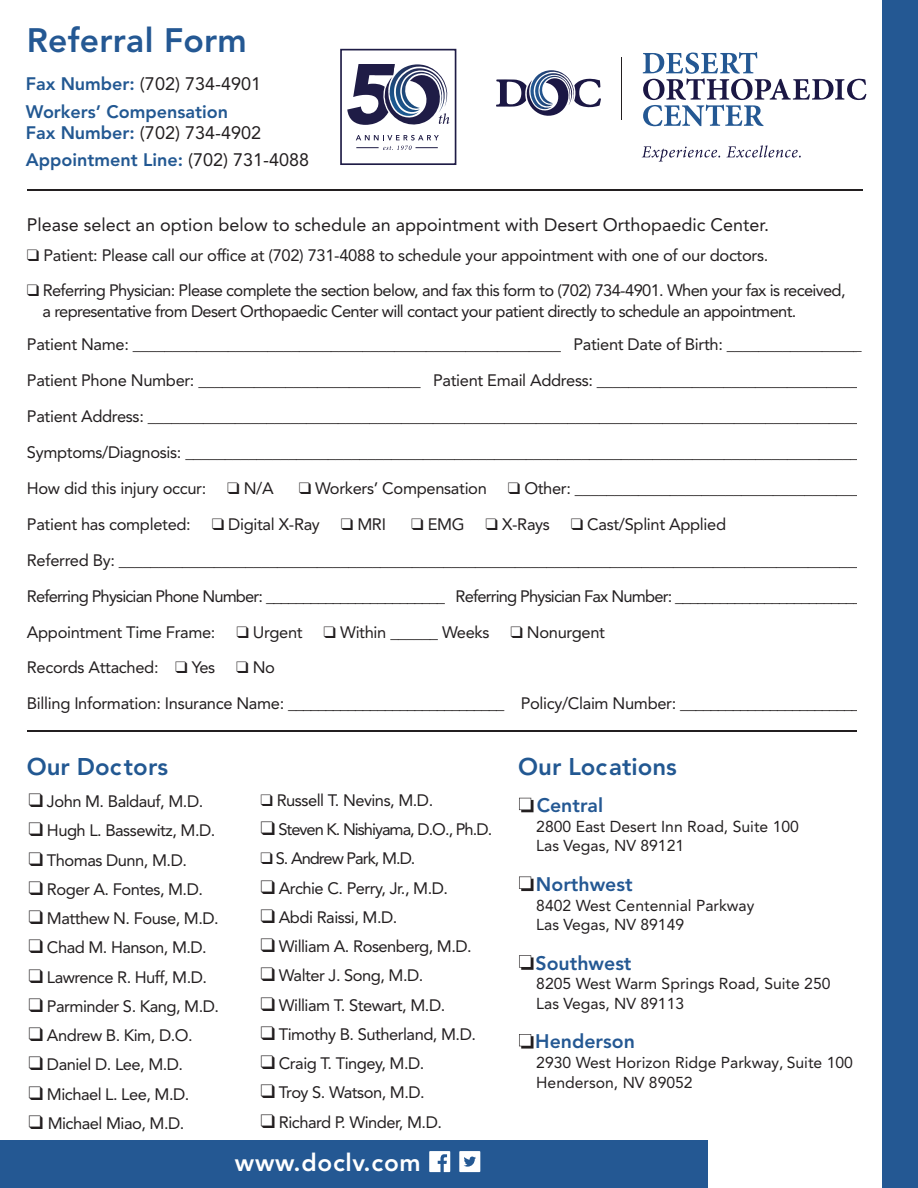
<style>
.page{position:relative;width:918px;height:1188px;background:#fff}
.page>*{position:absolute;margin:0;border:0;box-sizing:border-box;transform-origin:0 0}
.t1{font:800 33.6px "Avenir LT Std";letter-spacing:.01em;color:#245893}
.t2{font:800 24.3px "Avenir LT Std";letter-spacing:.03em;color:#fff}
.t3{font:800 24px "Avenir LT Std";color:#225892}
.t4{font:800 19.5px "Avenir LT Std";color:#245893}
.t5{font:18px "Avenir LT Std";color:#231f20}
.t6{font:800 18px/21px "Avenir LT Std";color:#225892}
.t7{font:16.5px/21px "Avenir LT Std";letter-spacing:-.03em;color:#231f20}
.t8{font:16.5px "Avenir LT Std";letter-spacing:-.05em;color:#231f20}
.t9{font:16.5px "Avenir LT Std";letter-spacing:-.06em;color:#231f20}
.t10{font:15.75px/19.5px "Avenir LT Std";color:#231f20}
.s1{font-weight:800;color:#225892}
.s2{font-weight:400;color:#231f20}
</style>
<div class="page">
<svg style="left:519px;top:798px;width:15px;height:14px"></svg>
<svg style="left:519px;top:877px;width:15px;height:14px"></svg>
<svg style="left:519px;top:955px;width:15px;height:15px"></svg>
<svg style="left:519px;top:1034px;width:15px;height:15px"></svg>
<hr style="left:27px;top:731px;width:835px;height:1px;background:#231f20">
<hr style="left:27px;top:189px;width:835px;height:2px;background:#231f20">
<div style="left:857px;top:352px;width:20px;height:423px;background:#fff"></div>
<div style="left:0;top:1141px;width:707px;height:47px;background:#245893"></div>
<div style="left:882px;top:0;width:36px;height:1188px;background:#245893"></div>
<svg style="left:429px;top:1151px;width:21px;height:21px"></svg>
<svg style="left:459px;top:1151px;width:21px;height:21px"></svg>
<svg style="left:496px;top:70px;width:105px;height:46px"></svg>
<svg style="left:643px;top:52px;width:223px;height:74px"></svg>
<hr style="left:621px;top:57px;width:1px;height:63px;background:#231f20">
<svg style="left:642px;top:146px;width:78px;height:16px"></svg>
<svg style="left:726px;top:145px;width:75px;height:13px"></svg>
<div style="left:340px;top:49px;width:116px;height:116px;border:2px solid #1f1c46"></div>
<svg style="left:347px;top:64px;width:102px;height:61px"></svg>
<svg style="left:356px;top:135px;width:83px;height:15px"></svg>
<p class="t1" style="left:27px;top:21px;width:221px">Referral Form</p>
<p class="t5" style="left:26px;top:73px;width:237px"><span class="s1">Fax Number:</span> (702) 734-4901</p>
<p class="t6" style="left:26px;top:101px;width:237px">Workers’ Compensation<br>Fax Number: <span class="s2">(702) 734-4902</span></p>
<p class="t6" style="left:26px;top:149px;width:285px">Appointment Line: <span class="s2">(702) 731-4088</span></p>
<p class="t5" style="left:27px;top:214px;width:744px">Please select an option below to schedule an appointment with Desert Orthopaedic Center.</p>
<p class="t7" style="left:27px;top:245px;width:743px">❑ Patient: Please call our office at (702) 731-4088 to schedule your appointment with one of our doctors.</p>
<p class="t7" style="left:43px;top:280px;width:805px;text-indent:-16px">❑ Referring Physician: Please complete the section below, and fax this form to (702) 734-4901. When your fax is received, a representative from Desert Orthopaedic Center will contact your patient directly to schedule an appointment.</p>
<p class="t7" style="left:27px;top:334px;width:836px">Patient Name: ______________________________________________________ Patient Date of Birth: _________________</p>
<p class="t7" style="left:27px;top:370px;width:841px">Patient Phone Number: ____________________________ Patient Email Address: __________________________________</p>
<p class="t7" style="left:27px;top:406px;width:843px">Patient Address: ___________________________________________________________________________________________</p>
<p class="t7" style="left:27px;top:442px;width:841px">Symptoms/Diagnosis: ______________________________________________________________________________________</p>
<p class="t7" style="left:27px;top:478px;width:181px">How did this injury occur:</p>
<p class="t7" style="left:227px;top:478px;width:48px">❑ N/A</p>
<p class="t7" style="left:299px;top:478px;width:190px">❑ Workers’ Compensation</p>
<p class="t7" style="left:508px;top:478px;width:362px">❑ Other: _____________________________________</p>
<p class="t7" style="left:27px;top:514px;width:165px">Patient has completed:</p>
<p class="t7" style="left:212px;top:514px;width:110px">❑ Digital X-Ray</p>
<p class="t7" style="left:341px;top:514px;width:47px">❑ MRI</p>
<p class="t7" style="left:411px;top:514px;width:55px">❑ EMG</p>
<p class="t7" style="left:486px;top:514px;width:66px">❑ X-Rays</p>
<p class="t7" style="left:571px;top:514px;width:157px">❑ Cast/Splint Applied</p>
<p class="t7" style="left:27px;top:550px;width:838px">Referred By: ______________________________________________________________________________________________</p>
<p class="t8" style="left:27px;top:586px;width:836px">Referring Physician Phone Number: ________________________ Referring Physician Fax Number: _________________________</p>
<p class="t7" style="left:27px;top:621px;width:190px">Appointment Time Frame:</p>
<p class="t7" style="left:237px;top:621px;width:68px">❑ Urgent</p>
<p class="t7" style="left:324px;top:621px;width:167px">❑ Within ______ Weeks</p>
<p class="t7" style="left:511px;top:621px;width:96px">❑ Nonurgent</p>
<p class="t7" style="left:27px;top:657px;width:190px">Records Attached: ❑ Yes</p>
<p class="t7" style="left:236px;top:657px;width:40px">❑ No</p>
<p class="t7" style="left:27px;top:693px;width:842px">Billing Information: Insurance Name: _____________________________ Policy/Claim Number: _________________________</p>
<h3 class="t3" style="left:27px;top:752px;width:143px">Our Doctors</h3>
<h3 class="t3" style="left:518px;top:752px;width:160px">Our Locations</h3>
<p class="t7" style="left:29px;top:791px;width:176px">❑ John M. Baldauf, M.D.</p>
<p class="t7" style="left:29px;top:820px;width:188px">❑ Hugh L. Bassewitz, M.D.</p>
<p class="t7" style="left:29px;top:850px;width:160px">❑ Thomas Dunn, M.D.</p>
<p class="t7" style="left:29px;top:879px;width:176px">❑ Roger A. Fontes, M.D.</p>
<p class="t7" style="left:29px;top:908px;width:192px">❑ Matthew N. Fouse, M.D.</p>
<p class="t7" style="left:29px;top:937px;width:180px">❑ Chad M. Hanson, M.D.</p>
<p class="t7" style="left:29px;top:967px;width:180px">❑ Lawrence R. Huff, M.D.</p>
<p class="t7" style="left:29px;top:996px;width:192px">❑ Parminder S. Kang, M.D.</p>
<p class="t7" style="left:29px;top:1025px;width:166px">❑ Andrew B. Kim, D.O.</p>
<p class="t7" style="left:29px;top:1054px;width:156px">❑ Daniel D. Lee, M.D.</p>
<p class="t7" style="left:29px;top:1084px;width:162px">❑ Michael L. Lee, M.D.</p>
<p class="t7" style="left:29px;top:1113px;width:157px">❑ Michael Miao, M.D.</p>
<p class="t7" style="left:261px;top:790px;width:174px">❑ Russell T. Nevins, M.D.</p>
<p class="t9" style="left:261px;top:820px;width:233px">❑ Steven K. Nishiyama, D.O., Ph.D.</p>
<p class="t9" style="left:261px;top:849px;width:156px">❑ S. Andrew Park, M.D.</p>
<p class="t7" style="left:261px;top:878px;width:189px">❑ Archie C. Perry, Jr., M.D.</p>
<p class="t7" style="left:261px;top:907px;width:138px">❑ Abdi Raissi, M.D.</p>
<p class="t7" style="left:261px;top:936px;width:213px">❑ William A. Rosenberg, M.D.</p>
<p class="t7" style="left:261px;top:965px;width:164px">❑ Walter J. Song, M.D.</p>
<p class="t7" style="left:261px;top:995px;width:186px">❑ William T. Stewart, M.D.</p>
<p class="t7" style="left:261px;top:1024px;width:217px">❑ Timothy B. Sutherland, M.D.</p>
<p class="t7" style="left:261px;top:1053px;width:165px">❑ Craig T. Tingey, M.D.</p>
<p class="t7" style="left:261px;top:1082px;width:166px">❑ Troy S. Watson, M.D.</p>
<p class="t7" style="left:261px;top:1112px;width:183px">❑ Richard P. Winder, M.D.</p>
<p class="t2" style="left:235px;top:1148px;width:187px">www.doclv.com</p>
<p class="t4" style="left:537px;top:793px;width:68px">Central</p>
<p class="t10" style="left:536px;top:817px;width:264px">2800 East Desert Inn Road, Suite 100<br>Las Vegas, NV 89121</p>
<p class="t4" style="left:536px;top:873px;width:98px">Northwest</p>
<p class="t10" style="left:536px;top:895px;width:220px">8402 West Centennial Parkway<br>Las Vegas, NV 89149</p>
<p class="t4" style="left:536px;top:952px;width:98px">Southwest</p>
<p class="t10" style="left:536px;top:974px;width:296px">8205 West Warm Springs Road, Suite 250<br>Las Vegas, NV 89113</p>
<p class="t4" style="left:535px;top:1030px;width:101px">Henderson</p>
<p class="t10" style="left:536px;top:1053px;width:318px">2930 West Horizon Ridge Parkway, Suite 100<br>Henderson, NV 89052</p>
</div>
